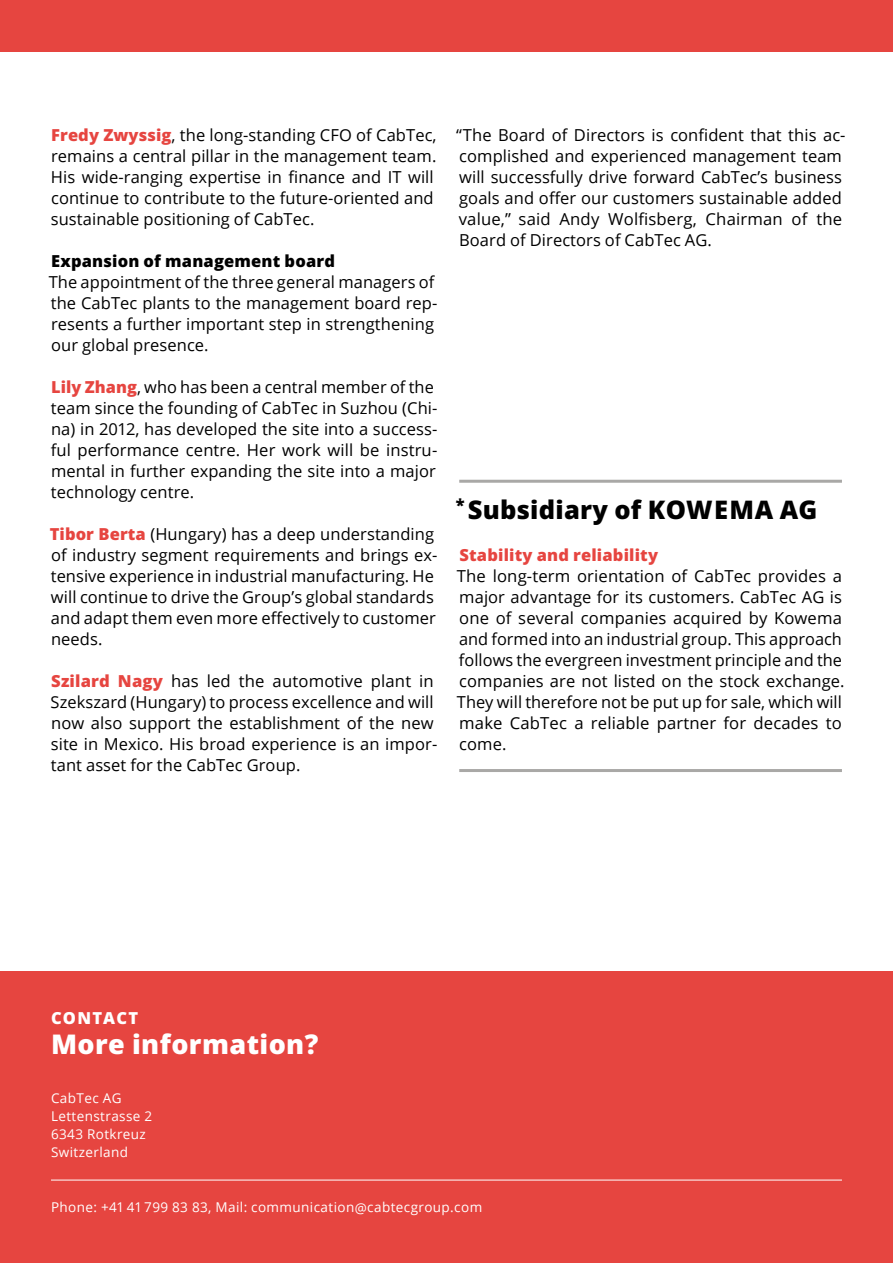
<style>
.page{position:relative;width:893px;height:1263px;background:#fff}
.page>*{position:absolute;margin:0;border:0;box-sizing:border-box;transform-origin:0 0}
.t1{font:800 27px "Open Sans";letter-spacing:.015em;color:#fff}
.t2{font:800 25.5px "Open Sans";letter-spacing:.01em;color:#000}
.t3{font:16.5px/21px "Open Sans";letter-spacing:.005em;color:#000}
.t4{font:800 16.5px "Open Sans";letter-spacing:.01em;color:#000}
.t5{font:800 16.5px "Open Sans";letter-spacing:.01em;color:#e64540}
.t6{font:800 16.5px "Open Sans";letter-spacing:.075em;color:#fff}
.t7{font:13.5px/18px "Open Sans";letter-spacing:.03em;color:#fff}
.s1{font-weight:800;color:#e64540}
</style>
<div class="page">
<div style="left:0;top:972px;width:893px;height:291px;background:#e64540"></div>
<hr style="left:51px;top:1180px;width:791px;height:1px;background:#fff">
<hr style="left:459px;top:480px;width:383px;height:3px;background:#a9a8a6">
<hr style="left:459px;top:769px;width:383px;height:3px;background:#a9a8a6">
<div style="left:0;top:0;width:893px;height:51px;background:#e64540"></div>
<p class="t3" style="left:51px;top:124px;width:387px"><span class="s1">Fredy Zwyssig</span>, the long-standing CFO of CabTec, remains a central pillar in the management team.<br>His wide-ranging expertise in finance and IT will continue to contribute to the future-oriented and sustainable positioning of CabTec.</p>
<p class="t4" style="left:51px;top:248px;width:285px">Expansion of management board</p>
<p class="t3" style="left:49px;top:271px;width:390px">The appointment of the three general managers of the CabTec plants to the management board rep&shy;resents a further important step in strengthening our global presence.</p>
<p class="t3" style="left:51px;top:376px;width:388px"><span class="s1">Lily Zhang</span>, who has been a central member of the team since the founding of CabTec in Suzhou (Chi&shy;na) in 2012, has developed the site into a success&shy;ful performance centre. Her work will be instru&shy;mental in further expanding the site into a major technology centre.</p>
<p class="t3" style="left:50px;top:523px;width:389px"><span class="s1">Tibor Berta</span> (Hungary) has a deep understanding of industry segment requirements and brings ex&shy;tensive experience in industrial manufacturing. He will continue to drive the Group’s global standards and adapt them even more effectively to customer needs.</p>
<p class="t3" style="left:51px;top:670px;width:388px"><span class="s1">Szilard Nagy</span> has led the automotive plant in Szekszard (Hungary) to process excellence and will now also support the establishment of the new site in Mexico. His broad experience is an impor&shy;tant asset for the CabTec Group.</p>
<p class="t3" style="left:456px;top:124px;width:391px">“The Board of Directors is confident that this ac&shy;complished and experienced management team will successfully drive forward CabTec’s business goals and offer our customers sustainable added value,” said Andy Wolfisberg, Chairman of the Board of Directors of CabTec AG.</p>
<h2 class="t2" style="left:456px;top:490px;width:363px"><sup>*</sup> Subsidiary of KOWEMA AG</h2>
<p class="t5" style="left:459px;top:542px;width:200px">Stability and reliability</p>
<p class="t3" style="left:457px;top:565px;width:389px">The long-term orientation of CabTec provides a major advantage for its customers. CabTec AG is one of several companies acquired by Kowema and formed into an industrial group. This approach follows the evergreen investment principle and the companies are not listed on the stock exchange.<br>They will therefore not be put up for sale, which will make CabTec a reliable partner for decades to come.</p>
<p class="t6" style="left:51px;top:1005px;width:89px">CONTACT</p>
<h1 class="t1" style="left:51px;top:1023px;width:269px">More information?</h1>
<p class="t7" style="left:51px;top:1089px;width:103px">CabTec AG<br>Lettenstrasse 2<br>6343 Rotkreuz<br>Switzerland</p>
<p class="t7" style="left:51px;top:1198px;width:433px">Phone: +41 41 799 83 83, Mail: communication@cabtecgroup.com</p>
</div>
